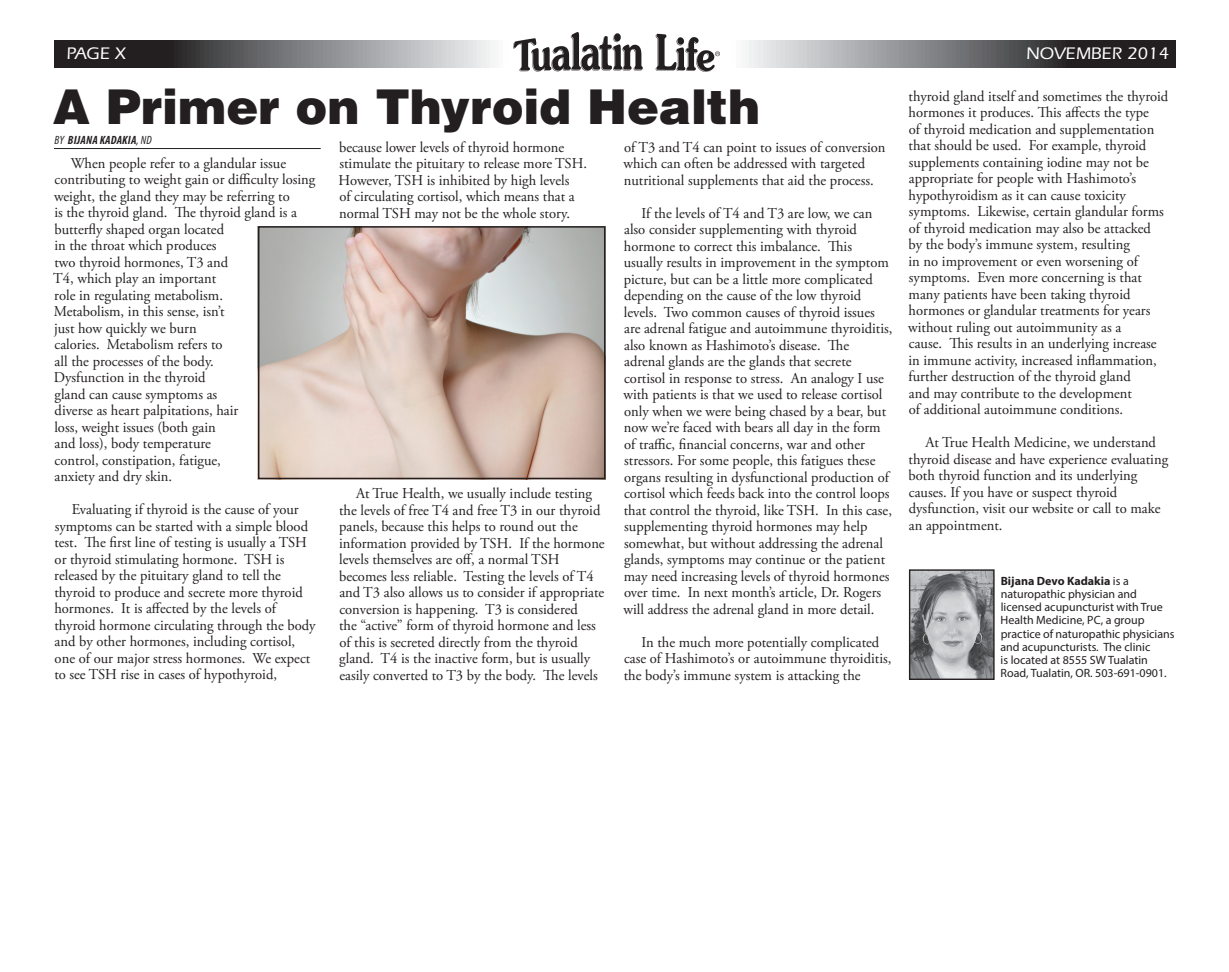
<style>
.page{position:relative;width:1229px;height:972px;background:#fff}
.page>*{position:absolute;margin:0;border:0;box-sizing:border-box;transform-origin:0 0}
.headline{font:900 48px "Helvetica LT Std";color:#231f20}
.t1{font:500 17.25px "ITC Eras Std";color:#fff;scale:1.04 1}
.t2{font:15px/16.5px "Adobe Garamond Pro";color:#231f20}
.t3{font:12px/13.2px "Myriad Pro";color:#231f20}
.byline{font:italic 700 condensed 12px "Myriad Pro";letter-spacing:.02em;color:#231f20}
.s1{font-weight:400}
.s2{font-weight:700}
</style>
<div class="page">
<svg style="left:54px;top:40px;width:1121px;height:27px;background:#7a7a7c"></svg>
<img style="left:513px;top:32px;width:206px;height:39px">
<hr style="left:54px;top:148px;width:267px;height:1px;background:#231f20">
<img style="left:911px;top:571px;width:81px;height:107px">
<div style="left:909px;top:569px;width:85px;height:111px;border:1px solid #231f20"></div>
<img style="left:261px;top:229px;width:341px;height:247px">
<div style="left:258px;top:226px;width:347px;height:253px;border:2px solid #231f20"></div>
<p class="t1" style="left:66px;top:44px;width:58px">PAGE X</p>
<p class="t1" style="left:1026px;top:44px;width:139px">NOVEMBER 2014</p>
<p class="headline" style="left:53px;top:76px;width:708px">A Primer on Thyroid Health</p>
<p class="byline" style="left:55px;top:133px;width:98px"><span class="s1">BY</span> BIJANA KADAKIA<span class="s1">, ND</span></p>
<p class="t2" style="left:53px;top:155px;width:264px;text-indent:17px">When people refer to a glandular issue contributing to weight gain or difficulty losing weight, the gland they may be referring to<br>is the thyroid gland. The thyroid gland is a butterfly shaped organ located<br>in the throat which produces<br>two thyroid hormones, T3 and<br>T4, which play an important<br>role in regulating metabolism.<br>Metabolism, in this sense, isn’t<br>just how quickly we burn<br>calories. Metabolism refers to<br>all the processes of the body.<br>Dysfunction in the thyroid<br>gland can cause symptoms as<br>diverse as heart palpitations, hair<br>loss, weight issues (both gain<br>and loss), body temperature<br>control, constipation, fatigue,<br>anxiety and dry skin.</p>
<p class="t2" style="left:54px;top:502px;width:263px;text-indent:18px">Evaluating if thyroid is the cause of your symptoms can be started with a simple blood test. The first line of testing is usually a TSH or thyroid stimulating hormone. TSH is released by the pituitary gland to tell the thyroid to produce and secrete more thyroid hormones. It is affected by the levels of thyroid hormone circulating through the body and by other hormones, including cortisol, one of our major stress hormones. We expect to see TSH rise in cases of hypothyroid,</p>
<p class="t2" style="left:908px;top:88px;width:261px">thyroid gland itself and sometimes the thyroid hormones it produces. This affects the type<br>of thyroid medication and supplementation that should be used. For example, thyroid supplements containing iodine may not be appropriate for people with Hashimoto’s hypothyroidism as it can cause toxicity symptoms. Likewise, certain glandular forms of thyroid medication may also be attacked<br>by the body’s immune system, resulting<br>in no improvement or even worsening of symptoms. Even more concerning is that many patients have been taking thyroid hormones or glandular treatments for years without ruling out autoimmunity as a<br>cause. This results in an underlying increase in immune activity, increased inflammation, further destruction of the thyroid gland<br>and may contribute to the development<br>of additional autoimmune conditions.</p>
<p class="t2" style="left:908px;top:435px;width:261px;text-indent:17px">At True Health Medicine, we understand thyroid disease and have experience evaluating both thyroid function and its underlying causes. If you have or suspect thyroid dysfunction, visit our website or call to make an appointment.</p>
<p class="t2" style="left:339px;top:139px;width:250px">because lower levels of thyroid hormone stimulate the pituitary to release more TSH.<br>However, TSH is inhibited by high levels<br>of circulating cortisol, which means that a normal TSH may not be the whole story.</p>
<p class="t2" style="left:623px;top:139px;width:263px">of T3 and T4 can point to issues of conversion which can often be addressed with targeted nutritional supplements that aid the process.</p>
<p class="t2" style="left:623px;top:205px;width:270px;text-indent:18px">If the levels of T4 and T3 are low, we can also consider supplementing with thyroid hormone to correct this imbalance. This usually results in improvement in the symptom picture, but can be a little more complicated depending on the cause of the low thyroid levels. Two common causes of thyroid issues are adrenal fatigue and autoimmune thyroiditis, also known as Hashimoto’s disease. The adrenal glands are the glands that secrete cortisol in response to stress. An analogy I use with patients is that we used to release cortisol only when we were being chased by a bear, but now we’re faced with bears all day in the form of traffic, financial concerns, war and other stressors. For some people, this fatigues these organs resulting in dysfunctional production of cortisol which feeds back into the control loops that control the thyroid, like TSH. In this case, supplementing thyroid hormones may help somewhat, but without addressing the adrenal glands, symptoms may continue or the patient may need increasing levels of thyroid hormones over time. In next month’s article, Dr. Rogers will address the adrenal gland in more detail.</p>
<p class="t2" style="left:624px;top:634px;width:269px;text-indent:18px">In the much more potentially complicated case of Hashimoto’s or autoimmune thyroiditis, the body’s immune system is attacking the</p>
<p class="t2" style="left:339px;top:486px;width:267px;text-indent:17px">At True Health, we usually include testing the levels of free T4 and free T3 in our thyroid panels, because this helps to round out the information provided by TSH. If the hormone levels themselves are off, a normal TSH becomes less reliable. Testing the levels of T4 and T3 also allows us to consider if appropriate conversion is happening. T3 is considered<br>the “active” form of thyroid hormone and less of this is secreted directly from the thyroid gland. T4 is the inactive form, but is usually easily converted to T3 by the body. The levels</p>
<p class="t3" style="left:1000px;top:574px;width:176px"><span class="s2">Bijana Devo Kadakia</span> is a naturopathic physician and licensed acupuncturist with True<br>Health Medicine, PC, a group practice of naturopathic physicians and acupuncturists. The clinic<br>is located at 8555 SW Tualatin<br>Road, Tualatin, OR. 503-691-0901.</p>
</div>
